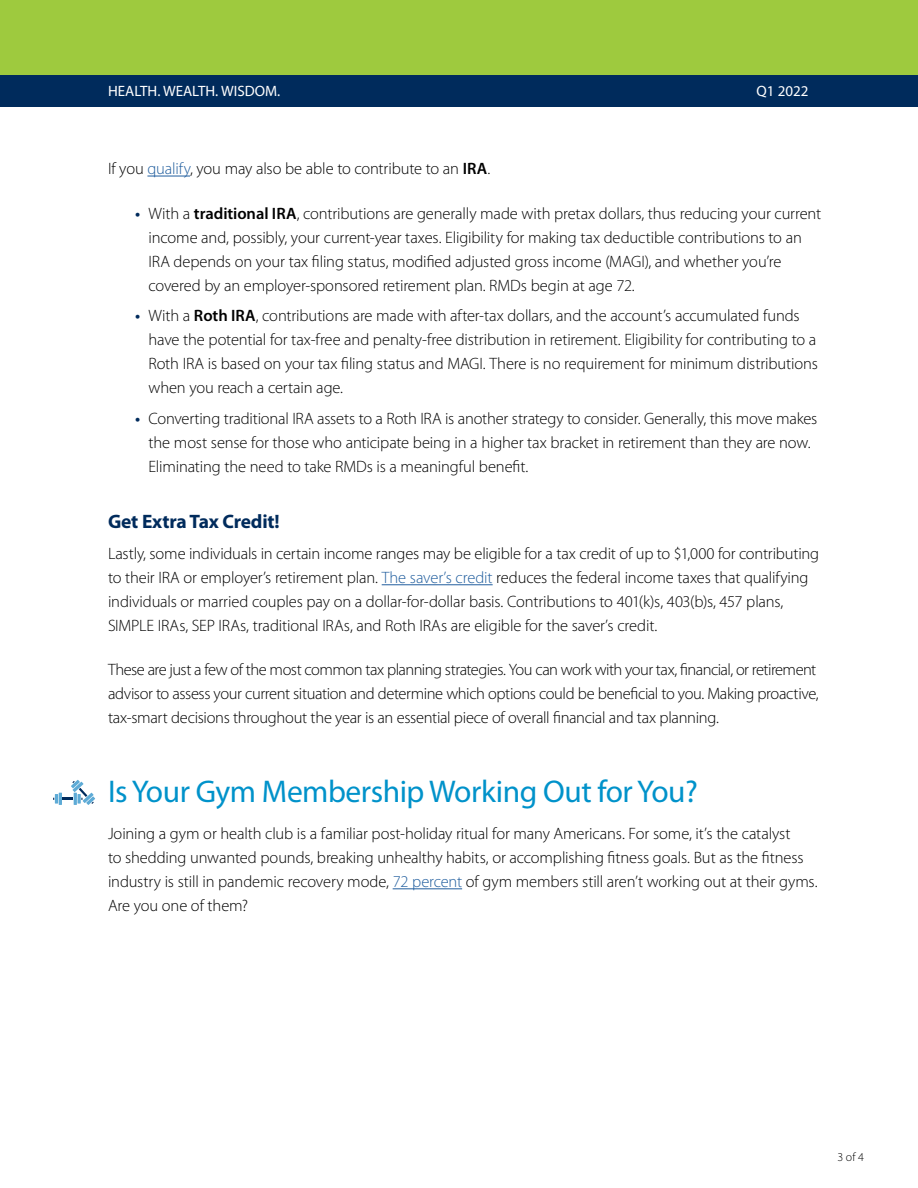
<style>
.page{position:relative;width:918px;height:1188px;background:#fff}
.page>*{position:absolute;margin:0;border:0;box-sizing:border-box;transform-origin:0 0}
.Head{font:31.5px "Myriad Pro";letter-spacing:-.015em;color:#0092ca}
.Subhead{font:700 19.5px "Myriad Pro";letter-spacing:-.01em;color:#002b5c}
.Body{font:300 16.5px/24px "Myriad Pro";letter-spacing:-.01em;color:#000}
.t1{font:15px "Myriad Pro";color:#fff}
.t2{font:300 12px "Myriad Pro";color:#000}
.s1{color:#215e9e}
.s2{font-weight:600}
.s3{font-weight:600;color:#002b5c}
</style>
<div class="page">
<div style="left:0;top:0;width:918px;height:75px;background:#9eca3e"></div>
<div style="left:0;top:75px;width:918px;height:31px;background:#002b5c"></div>
<hr style="left:147px;top:176px;width:43px;height:1px;background:#215e9e">
<hr style="left:382px;top:584px;width:111px;height:1px;background:#215e9e">
<hr style="left:393px;top:888px;width:69px;height:1px;background:#215e9e">
<svg style="left:53px;top:780px;width:42px;height:25px"></svg>
<p class="t1" style="left:108px;top:82px;width:174px">HEALTH. WEALTH. WISDOM.</p>
<p class="t1" style="left:757px;top:82px;width:53px">Q1 2022</p>
<p class="Body" style="left:108px;top:157px;width:384px">If you <span class="s1">qualify</span>, you may also be able to contribute to an <span class="s2">IRA</span>.</p>
<p class="Body" style="left:148px;top:201px;width:674px;text-indent:-14px"><span class="s3">•</span> With a <span class="s2">traditional IRA</span>, contributions are generally made with pretax dollars, thus reducing your current income and, possibly, your current-year taxes. Eligibility for making tax deductible contributions to an IRA depends on your tax filing status, modified adjusted gross income (MAGI), and whether you’re covered by an employer-sponsored retirement plan. RMDs begin at age 72.</p>
<p class="Body" style="left:148px;top:304px;width:671px;text-indent:-14px"><span class="s3">•</span> With a <span class="s2">Roth IRA</span>, contributions are made with after-tax dollars, and the account’s accumulated funds have the potential for tax-free and penalty-free distribution in retirement. Eligibility for contributing to a Roth IRA is based on your tax filing status and MAGI. There is no requirement for minimum distributions when you reach a certain age.</p>
<p class="Body" style="left:148px;top:406px;width:670px;text-indent:-14px"><span class="s3">•</span> Converting traditional IRA assets to a Roth IRA is another strategy to consider. Generally, this move makes the most sense for those who anticipate being in a higher tax bracket in retirement than they are now.<br>Eliminating the need to take RMDs is a meaningful benefit.</p>
<p class="Subhead" style="left:108px;top:509px;width:173px">Get Extra Tax Credit!</p>
<p class="Body" style="left:108px;top:541px;width:713px">Lastly, some individuals in certain income ranges may be eligible for a tax credit of up to $1,000 for contributing to their IRA or employer’s retirement plan. <span class="s1">The saver’s credit</span> reduces the federal income taxes that qualifying individuals or married couples pay on a dollar-for-dollar basis. Contributions to 401(k)s, 403(b)s, 457 plans, SIMPLE IRAs, SEP IRAs, traditional IRAs, and Roth IRAs are eligible for the saver’s credit.</p>
<p class="Body" style="left:108px;top:658px;width:712px">These are just a few of the most common tax planning strategies. You can work with your tax, financial, or retirement advisor to assess your current situation and determine which options could be beneficial to you. Making proactive, tax-smart decisions throughout the year is an essential piece of overall financial and tax planning.</p>
<p class="Head" style="left:108px;top:772px;width:591px">Is Your Gym Membership Working Out for You?</p>
<p class="Body" style="left:108px;top:822px;width:711px">Joining a gym or health club is a familiar post-holiday ritual for many Americans. For some, it’s the catalyst<br>to shedding unwanted pounds, breaking unhealthy habits, or accomplishing fitness goals. But as the fitness industry is still in pandemic recovery mode, <span class="s1">72 percent</span> of gym members still aren’t working out at their gyms.<br>Are you one of them?</p>
<p class="t2" style="left:837px;top:1150px;width:28px">3 of 4</p>
</div>
